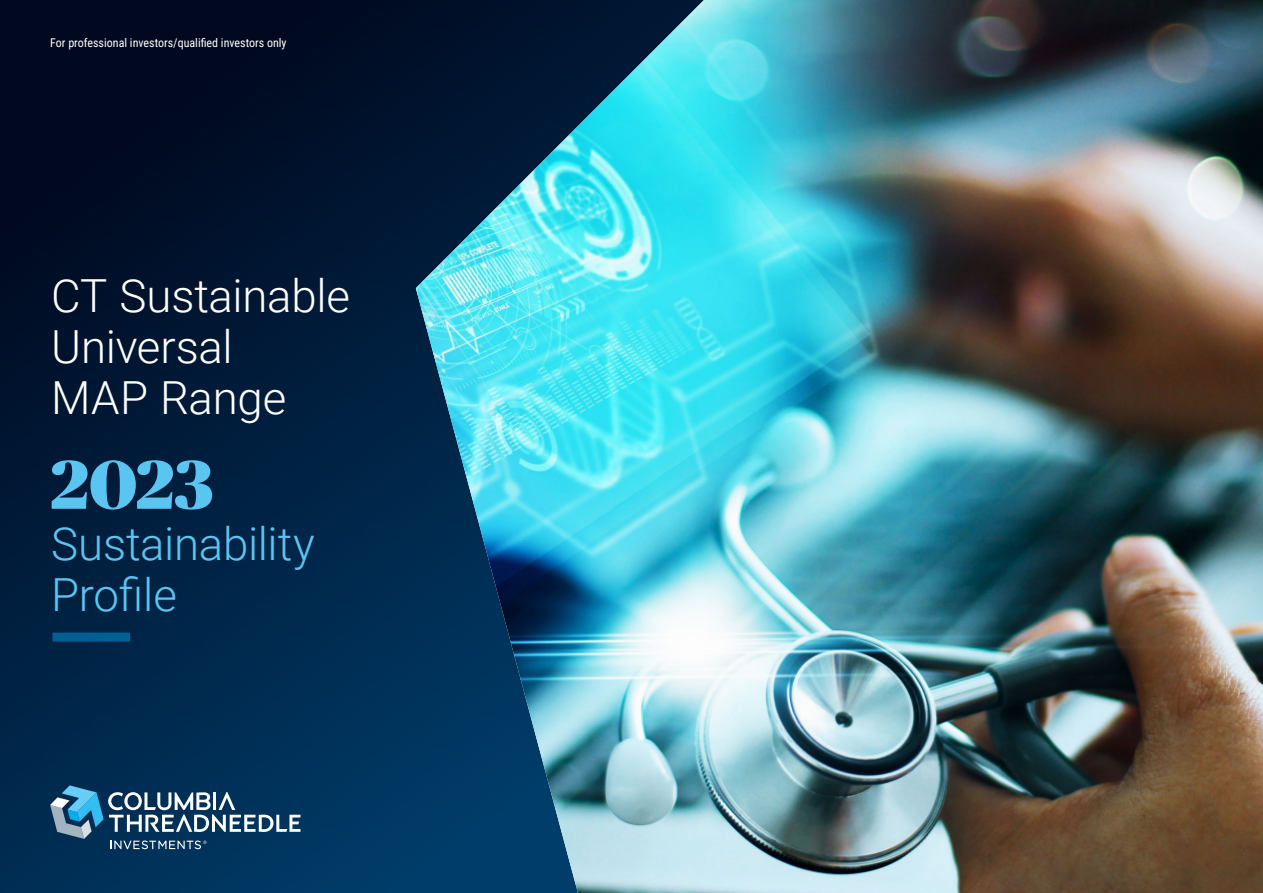
<style>
.page{position:relative;width:1263px;height:893px;background:#fff}
.page>*{position:absolute;margin:0;border:0;box-sizing:border-box;transform-origin:0 0}
.t1{font:900 68.85px "Publico Banner";color:#5bc5f2}
.t2{font:300 45.6px/51.3px "Roboto";letter-spacing:-.005em;color:#fff}
.t3{font:300 45.6px/51.3px "Roboto";letter-spacing:-.005em;color:#5bc5f2}
.t4{font:12px "Roboto Condensed";color:#fff}
</style>
<div class="page">
<div style="left:0;top:0;width:918px;height:893px;background:linear-gradient(to bottom,#00061b,#00365f)"></div>
<img style="left:416px;top:0;width:847px;height:893px">
<div style="left:53px;top:633px;width:77px;height:9px;background:#006093"></div>
<svg style="left:50px;top:785px;width:250px;height:64px;background:#345f80"></svg>
<p class="t4" style="left:50px;top:35px;width:238px">For professional investors/qualified investors only</p>
<h2 class="t2" style="left:51px;top:268px;width:301px">CT Sustainable<br>Universal<br>MAP Range</h2>
<h1 class="t1" style="left:51px;top:435px;width:164px">2023</h1>
<h2 class="t3" style="left:51px;top:516px;width:265px">Sustainability<br>Profile</h2>
</div>
